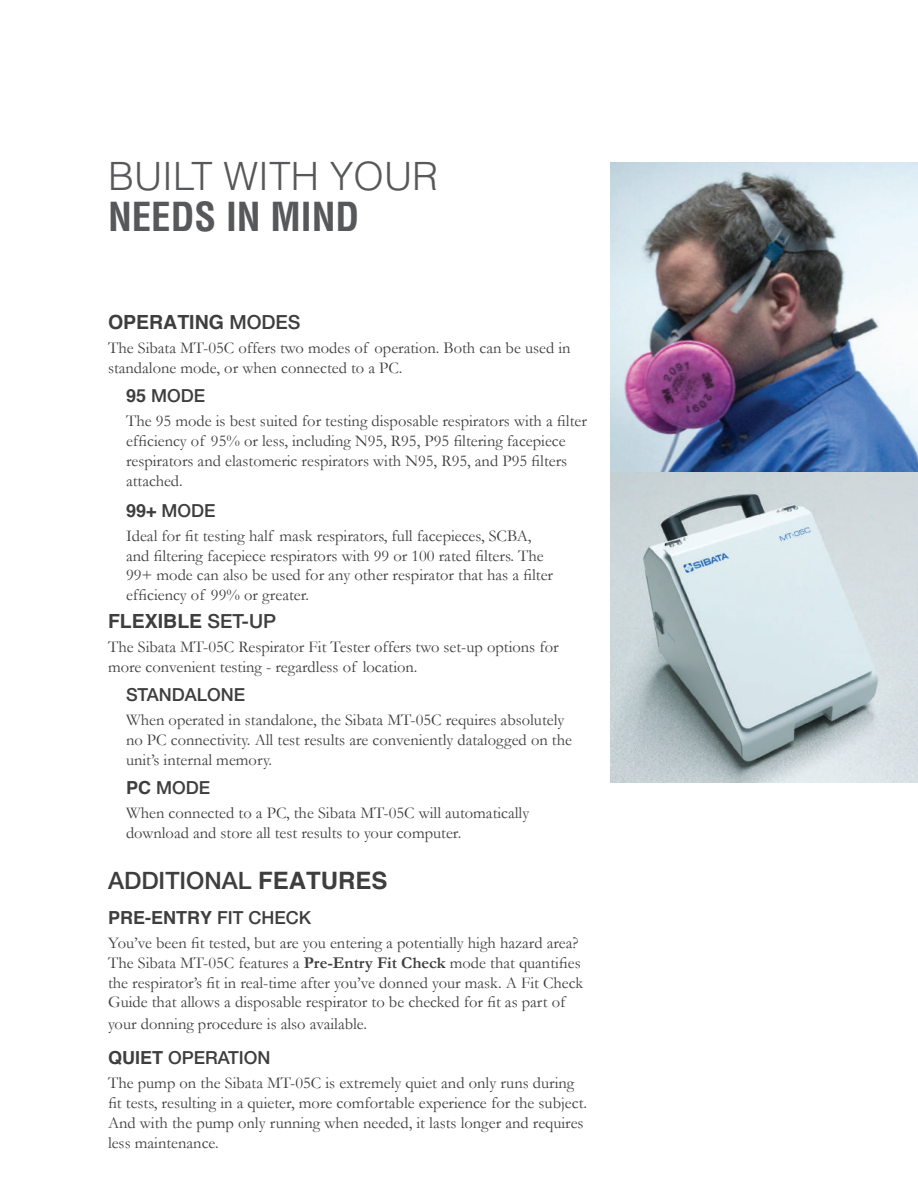
<style>
.page{position:relative;width:918px;height:1188px;background:#fff}
.page>*{position:absolute;margin:0;border:0;box-sizing:border-box;transform-origin:0 0}
.t1{font:300 39px "Helvetica";color:#57585a}
.t2{font:700 condensed 39px "Helvetica LT Std";color:#57585a}
.t3{font:500 24px "Helvetica Neue";color:#3e3e3f}
.t4{font:700 19.5px "Helvetica";color:#3e3e3f}
.t5{font:500 18px "Helvetica Neue";color:#3e3e3f}
.t6{font:700 18px "Helvetica";color:#3e3e3f}
.t7{font:16.5px/19.8px "Garamond";color:#3e3e3f}
.s1{font-family:"Helvetica Neue";font-weight:500}
.s2{font-family:"Helvetica";font-weight:700}
.s3{font-weight:700}
</style>
<div class="page">
<img style="left:611px;top:162px;width:307px;height:621px">
<h1 class="t1" style="left:108px;top:152px;width:332px">BUILT WITH YOUR</h1>
<h1 class="t2" style="left:108px;top:192px;width:253px">NEEDS IN MIND</h1>
<p class="t4" style="left:108px;top:310px;width:194px">OPERATING <span class="s1">MODES</span></p>
<p class="t7" style="left:108px;top:338px;width:464px">The Sibata MT-05C offers two modes of operation. Both can be used in standalone mode, or when connected to a PC.</p>
<p class="t5" style="left:126px;top:385px;width:81px"><span class="s2">95</span> MODE</p>
<p class="t7" style="left:126px;top:411px;width:462px">The 95 mode is best suited for testing disposable respirators with a filter efficiency of 95% or less, including N95, R95, P95 filtering facepiece respirators and elastomeric respirators with N95, R95, and P95 filters attached.</p>
<p class="t5" style="left:126px;top:499px;width:91px"><span class="s2">99+</span> MODE</p>
<p class="t7" style="left:126px;top:525px;width:429px">Ideal for fit testing half mask respirators, full facepieces, SCBA, and filtering facepiece respirators with 99 or 100 rated filters. The 99+ mode can also be used for any other respirator that has a filter efficiency of 99% or greater.</p>
<p class="t4" style="left:108px;top:609px;width:170px">FLEXIBLE <span class="s1">SET-UP</span></p>
<p class="t7" style="left:108px;top:636px;width:452px">The Sibata MT-05C Respirator Fit Tester offers two set-up options for more convenient testing - regardless of location.</p>
<p class="t5" style="left:126px;top:684px;width:121px">STANDALONE</p>
<p class="t7" style="left:126px;top:710px;width:448px">When operated in standalone, the Sibata MT-05C requires absolutely no PC connectivity. All test results are conveniently datalogged on the unit’s internal memory.</p>
<p class="t5" style="left:126px;top:777px;width:86px"><span class="s2">PC</span> MODE</p>
<p class="t7" style="left:126px;top:802px;width:405px">When connected to a PC, the Sibata MT-05C will automatically download and store all test results to your computer.</p>
<h2 class="t3" style="left:108px;top:866px;width:281px">ADDITIONAL <span class="s2">FEATURES</span></h2>
<p class="t6" style="left:108px;top:906px;width:205px">PRE-ENTRY <span class="s1">FIT CHECK</span></p>
<p class="t7" style="left:108px;top:933px;width:477px">You’ve been fit tested, but are you entering a potentially high hazard area?<br>The Sibata MT-05C features a <span class="s3">Pre-Entry Fit Check</span> mode that quantifies the respirator’s fit in real-time after you’ve donned your mask. A Fit Check Guide that allows a disposable respirator to be checked for fit as part of</p>
<p class="t7" style="left:108px;top:1014px;width:261px">your donning procedure is also available.</p>
<p class="t5" style="left:108px;top:1047px;width:164px"><span class="s2">QUIET</span> OPERATION</p>
<p class="t7" style="left:108px;top:1073px;width:481px">The pump on the Sibata MT-05C is extremely quiet and only runs during fit tests, resulting in a quieter, more comfortable experience for the subject.<br>And with the pump only running when needed, it lasts longer and requires less maintenance.</p>
</div>
